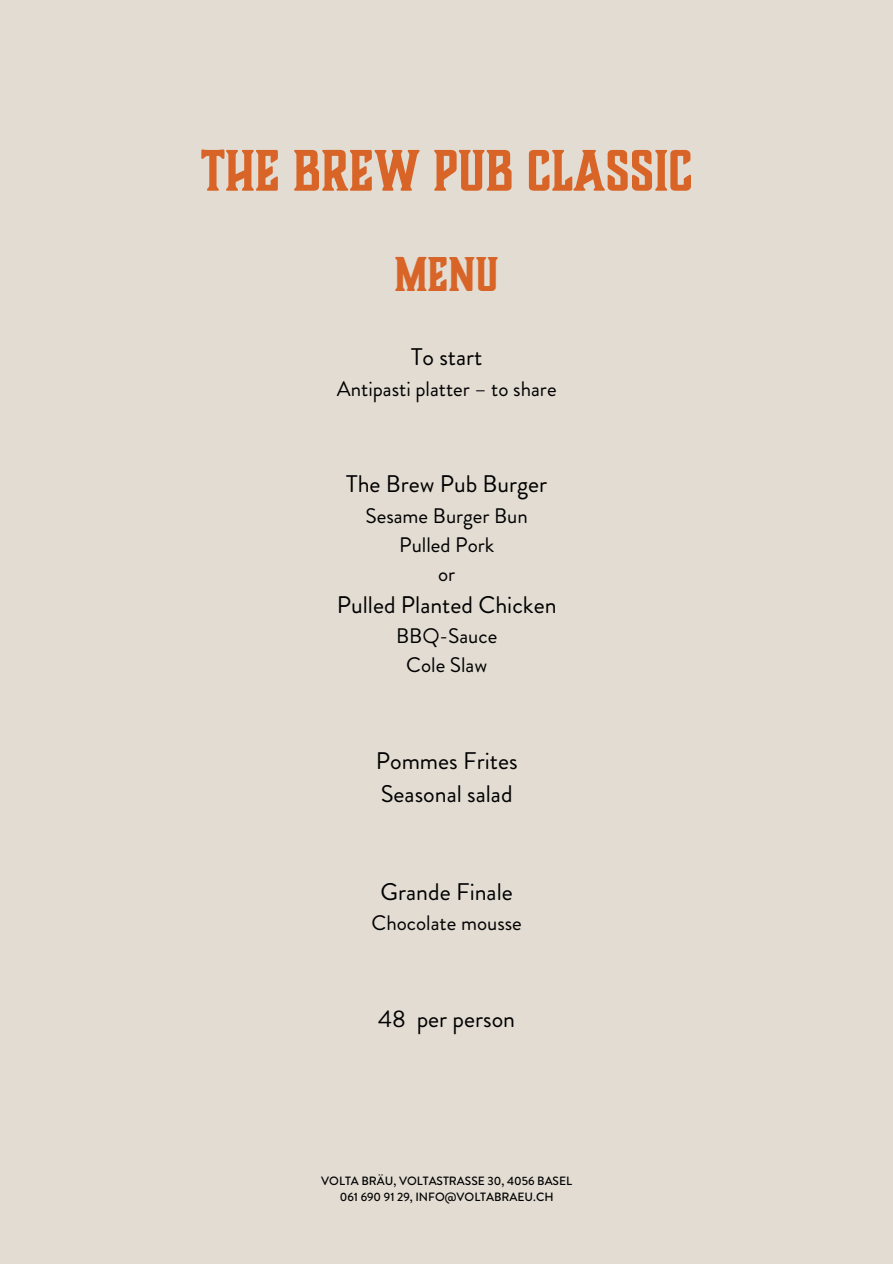
<style>
.page{position:relative;width:893px;height:1264px;background:#fff}
.page>*{position:absolute;margin:0;border:0;box-sizing:border-box;transform-origin:0 0}
.t1{font:700 54px "Boucherie Block";color:#d86427}
.t2{font:700 45px "Boucherie Block";color:#d86427}
.t3{font:24px/32.7px "Brandon Grotesque";color:#000}
.t4{font:21px/29.2px "Brandon Grotesque";color:#000;text-align:center}
.t5{font:500 12px "Brandon Grotesque";color:#000}
</style>
<div class="page">
<div style="left:0;top:0;width:892px;height:1263px;background:#e2dcd2"></div>
<h1 class="t1" style="left:201px;top:135px;width:493px">THE BREW PUB CLASSIC</h1>
<h2 class="t2" style="left:394px;top:244px;width:106px">MENU</h2>
<h4 class="t3" style="left:411px;top:341px;width:73px">To start</h4>
<h4 class="t4" style="left:337px;top:374px;width:221px">Antipasti platter – to share</h4>
<h3 class="t3" style="left:346px;top:468px;width:202px">The Brew Pub Burger</h3>
<h3 class="t4" style="left:365px;top:501px;width:164px">Sesame Burger Bun<br>Pulled Pork<br>or</h3>
<h3 class="t3" style="left:337px;top:588px;width:221px">Pulled Planted Chicken</h3>
<h3 class="t4" style="left:396px;top:621px;width:103px">BBQ-Sauce<br>Cole Slaw</h3>
<h3 class="t3" style="left:376px;top:744px;width:143px">Pommes Frites<br>Seasonal salad</h3>
<h4 class="t3" style="left:380px;top:875px;width:134px">Grande Finale</h4>
<h4 class="t4" style="left:371px;top:908px;width:152px">Chocolate mousse</h4>
<h3 class="t3" style="left:378px;top:1002px;width:138px">48 per person</h3>
<p class="t5" style="left:321px;top:1172px;width:252px">VOLTA BRÄU, VOLTASTRASSE 30, 4056 BASEL</p>
<p class="t5" style="left:340px;top:1188px;width:215px">061 690 91 29, INFO@VOLTABRAEU.CH</p>
</div>
